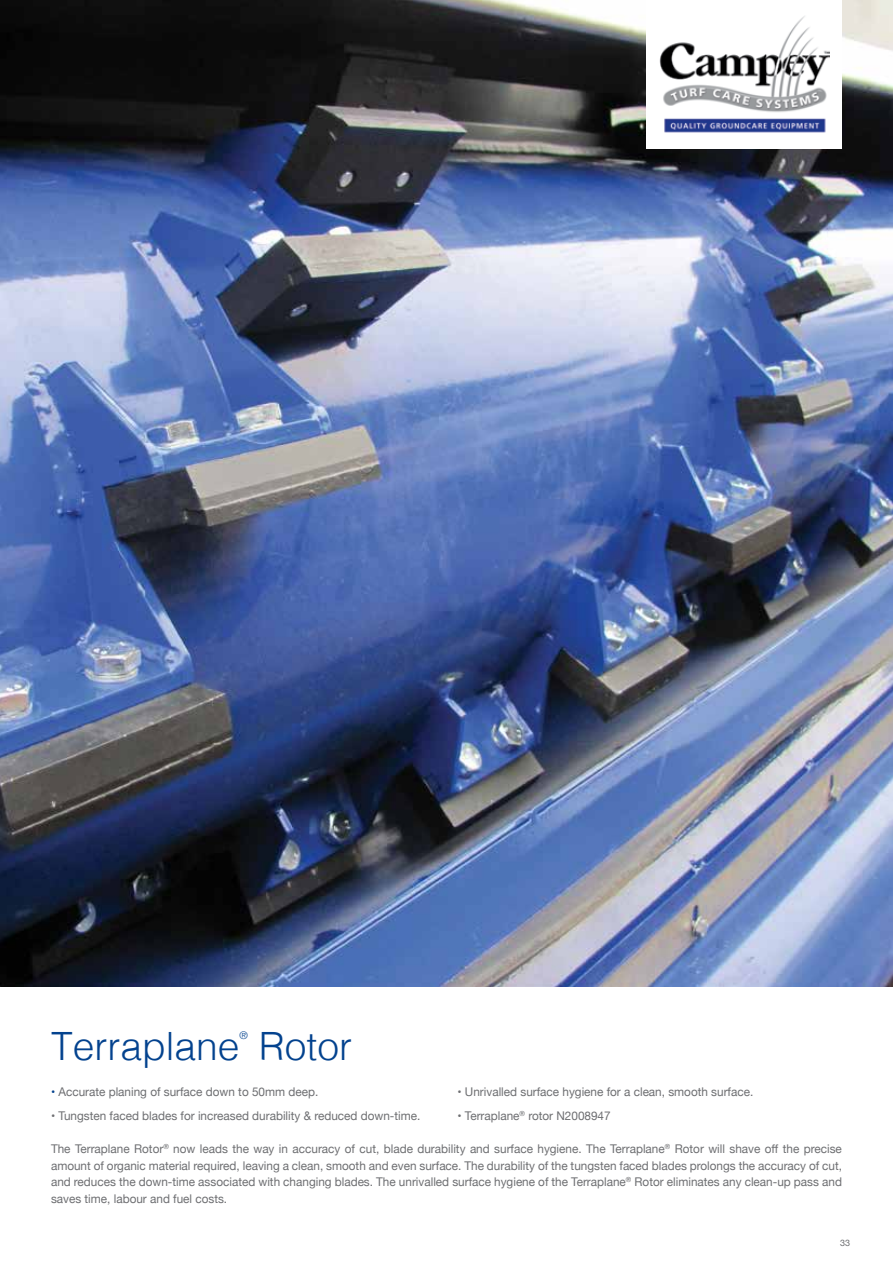
<style>
.page{position:relative;width:893px;height:1263px;background:#fff}
.page>*{position:absolute;margin:0;border:0;box-sizing:border-box;transform-origin:0 0}
.t1{font:300 39px "Helvetica";color:#03428e}
.t2{font:12px/16.5px "Helvetica Neue";color:#6d6e71;text-align:justify}
.t3{font:300 10.5px "Helvetica";color:#03428e}
.t4{font:9px "Helvetica Neue";color:#6d6e71}
.s1{color:#03428e}
</style>
<div class="page">
<img style="left:0;top:0;width:893px;height:986px">
<div style="left:646px;top:0;width:196px;height:149px;background:#fff"></div>
<img style="left:659px;top:16px;width:170px;height:117px">
<h1 class="t1" style="left:51px;top:1013px;width:190px">Terraplane</h1>
<p class="t3" style="left:240px;top:1027px;width:10px">®</p>
<h1 class="t1" style="left:259px;top:1013px;width:95px">Rotor</h1>
<p class="t2" style="left:51px;top:1084px;width:269px"><span class="s1">•</span> Accurate planing of surface down to 50mm deep.</p>
<p class="t2" style="left:458px;top:1084px;width:297px">• Unrivalled surface hygiene for a clean, smooth surface.</p>
<p class="t2" style="left:51px;top:1108px;width:371px">• Tungsten faced blades for increased durability &amp; reduced down-time.</p>
<p class="t2" style="left:458px;top:1108px;width:155px">• Terraplane<sup>®</sup> rotor N2008947</p>
<p class="t2" style="left:51px;top:1141px;width:792px">The Terraplane Rotor<sup>®</sup> now leads the way in accuracy of cut, blade durability and surface hygiene. The Terraplane<sup>®</sup> Rotor will shave off the precise amount of organic material required, leaving a clean, smooth and even surface. The durability of the tungsten faced blades prolongs the accuracy of cut, and reduces the down-time associated with changing blades. The unrivalled surface hygiene of the Terraplane<sup>®</sup> Rotor eliminates any clean-up pass and saves time, labour and fuel costs.</p>
<p class="t4" style="left:840px;top:1236px;width:12px">33</p>
</div>
